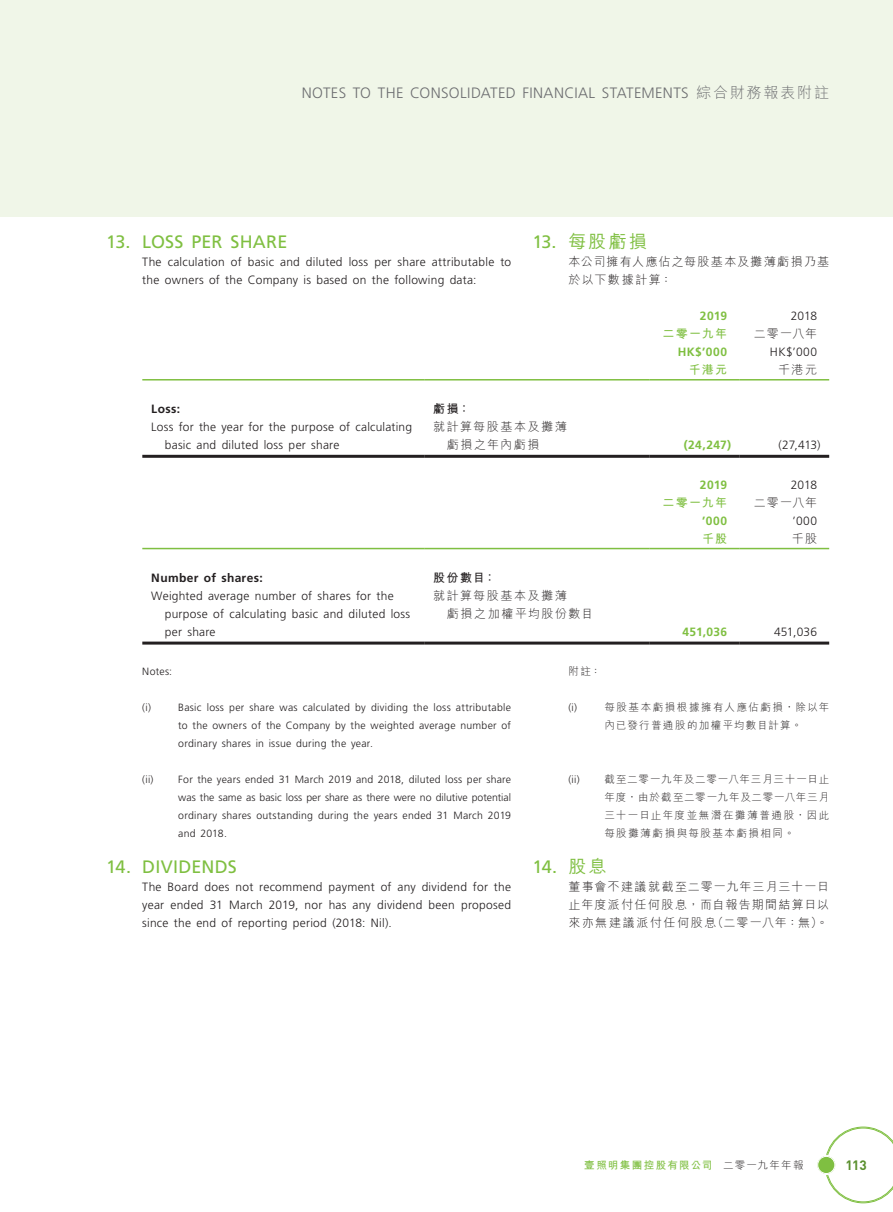
<style>
.page{position:relative;width:893px;height:1212px;background:#fff}
.page>*{position:absolute;margin:0;border:0;box-sizing:border-box;transform-origin:0 0}
._03_H1{font:18px "Frutiger LT Std";letter-spacing:.005em;color:#7fbf41}
._03_H1-2{font:500 18px "M Hei HK";color:#7fbf41}
.t1{font:300 15px "Frutiger LT Std";letter-spacing:.025em;color:#6c6d70}
.t2{font:700 13.5px "DIN Pro";color:#5b902f}
._12___P2{font:300 12px/18px "Frutiger LT Std";letter-spacing:.02em;color:#231f20}
._15_Table_Stub{font:300 12px/18px "Frutiger LT Std";letter-spacing:.02em;color:#231f20}
._12___P2-2{font:300 12px/18px "M Hei HK";letter-spacing:.105em;color:#231f20}
._15_Table_Stub-2{font:300 12px/18px "M Hei HK";letter-spacing:.135em;color:#231f20}
._12___P2-3{font:700 12px "Frutiger LT Std";letter-spacing:.03em;color:#7fbf41}
._15_Table_Stub-3{font:700 12px "Frutiger LT Std";letter-spacing:.03em;color:#231f20}
._12___P2-4{font:700 12px "M Hei HK";letter-spacing:.115em;color:#7fbf41}
._15_Table_Stub-4{font:700 12px "M Hei HK";letter-spacing:.12em;color:#231f20}
._22____IN2__Note{font:300 10.5px/18px "Frutiger LT Std";letter-spacing:.025em;color:#231f20;text-align:justify}
._22____IN2__Note-2{font:300 10.5px/18px "M Hei HK";letter-spacing:.135em;color:#231f20}
.t3{font:700 10.5px "M Hei HK";letter-spacing:.125em;color:#7fbf41}
._26___P2__Note{font:300 10.5px "Frutiger LT Std";letter-spacing:.025em;color:#231f20}
.s1{font-family:"M Hei HK"}
.s2{font-family:"Frutiger LT Std";font-weight:400}
.s3{font-family:"M Hei HK";font-weight:500}
.s4{font-weight:300;color:#231f20}
</style>
<div class="page">
<div style="left:0;top:0;width:893px;height:217px;background:#f0f6e8"></div>
<svg style="left:826px;top:1127px;width:67px;height:76px"></svg>
<svg style="left:817px;top:1156px;width:18px;height:18px"></svg>
<div style="left:816px;top:1155px;width:20px;height:20px;border:1px solid #fff;border-radius:50%"></div>
<div style="left:818px;top:1156px;width:17px;height:17px;border:1px solid #fff;border-radius:50%"></div>
<hr style="left:142px;top:379px;width:282px;height:1px;background:#7fbf41">
<hr style="left:424px;top:379px;width:225px;height:1px;background:#7fbf41">
<hr style="left:649px;top:379px;width:90px;height:1px;background:#7fbf41">
<hr style="left:739px;top:379px;width:90px;height:1px;background:#7fbf41">
<hr style="left:142px;top:455px;width:282px;height:3px;background:#231f20">
<hr style="left:424px;top:455px;width:225px;height:3px;background:#231f20">
<hr style="left:649px;top:455px;width:90px;height:3px;background:#231f20">
<hr style="left:739px;top:455px;width:90px;height:3px;background:#231f20">
<hr style="left:142px;top:548px;width:282px;height:1px;background:#7fbf41">
<hr style="left:424px;top:548px;width:225px;height:1px;background:#7fbf41">
<hr style="left:649px;top:548px;width:90px;height:1px;background:#7fbf41">
<hr style="left:739px;top:548px;width:90px;height:1px;background:#7fbf41">
<hr style="left:142px;top:641px;width:282px;height:3px;background:#231f20">
<hr style="left:424px;top:641px;width:225px;height:3px;background:#231f20">
<hr style="left:649px;top:641px;width:90px;height:3px;background:#231f20">
<hr style="left:739px;top:641px;width:90px;height:3px;background:#231f20">
<h2 class="t1" style="left:302px;top:85px;width:529px">NOTES TO THE CONSOLIDATED FINANCIAL STATEMENTS <span class="s1">綜合財務報表附註</span></h2>
<p class="_03_H1" style="left:106px;top:231px;width:183px">13. LOSS PER SHARE</p>
<p class="_12___P2" style="left:142px;top:253px;width:370px">The calculation of basic and diluted loss per share attributable to the owners of the Company is based on the following data:</p>
<p class="_03_H1-2" style="left:532px;top:228px;width:116px"><span class="s2">13.</span> 每股虧損</p>
<p class="_12___P2-2" style="left:568px;top:252px;width:262px">本公司擁有人應佔之每股基本及攤薄虧損乃基於以下數據計算：</p>
<p class="_12___P2-3" style="left:700px;top:308px;width:29px">2019</p>
<p class="_12___P2" style="left:791px;top:307px;width:28px">2018</p>
<p class="_12___P2-4" style="left:662px;top:325px;width:66px">二零一九年</p>
<p class="_12___P2-2" style="left:754px;top:324px;width:65px">二零一八年</p>
<p class="_12___P2-3" style="left:678px;top:344px;width:51px">HK$’000</p>
<p class="_12___P2" style="left:770px;top:343px;width:49px">HK$’000</p>
<p class="_12___P2-4" style="left:689px;top:361px;width:40px">千港元</p>
<p class="_12___P2-2" style="left:778px;top:360px;width:40px">千港元</p>
<p class="_15_Table_Stub-3" style="left:151px;top:401px;width:30px">Loss:</p>
<p class="_15_Table_Stub-4" style="left:433px;top:400px;width:39px">虧損：</p>
<p class="_15_Table_Stub" style="left:165px;top:418px;width:249px;text-indent:-14px">Loss for the year for the purpose of calculating basic and diluted loss per share</p>
<p class="_15_Table_Stub-2" style="left:447px;top:417px;width:122px;text-indent:-14px">就計算每股基本及攤薄虧損之年內虧損</p>
<p class="_15_Table_Stub-3" style="left:151px;top:570px;width:113px">Number of shares:</p>
<p class="_15_Table_Stub-4" style="left:433px;top:568px;width:64px">股份數目：</p>
<p class="_15_Table_Stub" style="left:165px;top:586px;width:247px;text-indent:-14px">Weighted average number of shares for the purpose of calculating basic and diluted loss per share</p>
<p class="_15_Table_Stub-2" style="left:447px;top:586px;width:148px;text-indent:-14px">就計算每股基本及攤薄<br>虧損之加權平均股份數目</p>
<p class="_12___P2-3" style="left:684px;top:437px;width:49px">(24,247)</p>
<p class="_12___P2" style="left:779px;top:436px;width:43px">(27,413)</p>
<p class="_12___P2-3" style="left:700px;top:477px;width:29px">2019</p>
<p class="_12___P2" style="left:791px;top:475px;width:28px">2018</p>
<p class="_12___P2-4" style="left:662px;top:493px;width:66px">二零一九年</p>
<p class="_12___P2-2" style="left:754px;top:493px;width:65px">二零一八年</p>
<p class="_12___P2-3" style="left:702px;top:513px;width:26px">’000</p>
<p class="_12___P2" style="left:792px;top:511px;width:26px">’000</p>
<p class="_12___P2-4" style="left:702px;top:529px;width:27px">千股</p>
<p class="_12___P2-2" style="left:792px;top:529px;width:27px">千股</p>
<p class="_12___P2-3" style="left:682px;top:624px;width:46px">451,036</p>
<p class="_12___P2" style="left:774px;top:622px;width:45px">451,036</p>
<p class="_26___P2__Note" style="left:142px;top:666px;width:31px">Notes:</p>
<p class="_22____IN2__Note" style="left:142px;top:699px;width:10px">(i)</p>
<p class="_22____IN2__Note" style="left:178px;top:699px;width:334px">Basic loss per share was calculated by dividing the loss attributable to the owners of the Company by the weighted average number of ordinary shares in issue during the year.</p>
<p class="_22____IN2__Note" style="left:142px;top:771px;width:13px">(ii)</p>
<p class="_22____IN2__Note" style="left:178px;top:771px;width:334px">For the years ended 31 March 2019 and 2018, diluted loss per share was the same as basic loss per share as there were no dilutive potential ordinary shares outstanding during the years ended 31 March 2019 and 2018.</p>
<p class="_03_H1" style="left:106px;top:856px;width:132px">14. DIVIDENDS</p>
<p class="_12___P2" style="left:142px;top:878px;width:370px;text-align:justify">The Board does not recommend payment of any dividend for the year ended 31 March 2019, nor has any dividend been proposed since the end of reporting period (2018: Nil).</p>
<p class="_22____IN2__Note-2" style="left:568px;top:662px;width:34px">附註：</p>
<p class="_22____IN2__Note" style="left:568px;top:699px;width:10px">(i)</p>
<p class="_22____IN2__Note-2" style="left:604px;top:698px;width:226px">每股基本虧損根據擁有人應佔虧損，除以年內已發行普通股的加權平均數目計算。</p>
<p class="_22____IN2__Note" style="left:568px;top:771px;width:13px">(ii)</p>
<p class="_22____IN2__Note-2" style="left:604px;top:770px;width:226px;text-align:justify">截至二零一九年及二零一八年三月三十一日止年度，由於截至二零一九年及二零一八年三月三十一日止年度並無潛在攤薄普通股，因此每股攤薄虧損與每股基本虧損相同。</p>
<p class="_03_H1" style="left:532px;top:856px;width:76px">14. <span class="s3">股息</span></p>
<p class="_12___P2-2" style="left:568px;top:878px;width:262px;text-align:justify">董事會不建議就截至二零一九年三月三十一日止年度派付任何股息，而自報告期間結算日以來亦無建議派付任何股息（二零一八年：無）。</p>
<p class="t3" style="left:584px;top:1158px;width:221px">壹照明集團控股有限公司 <span class="s4">二零一九年年報</span></p>
<p class="t2" style="left:846px;top:1156px;width:23px">113</p>
</div>
